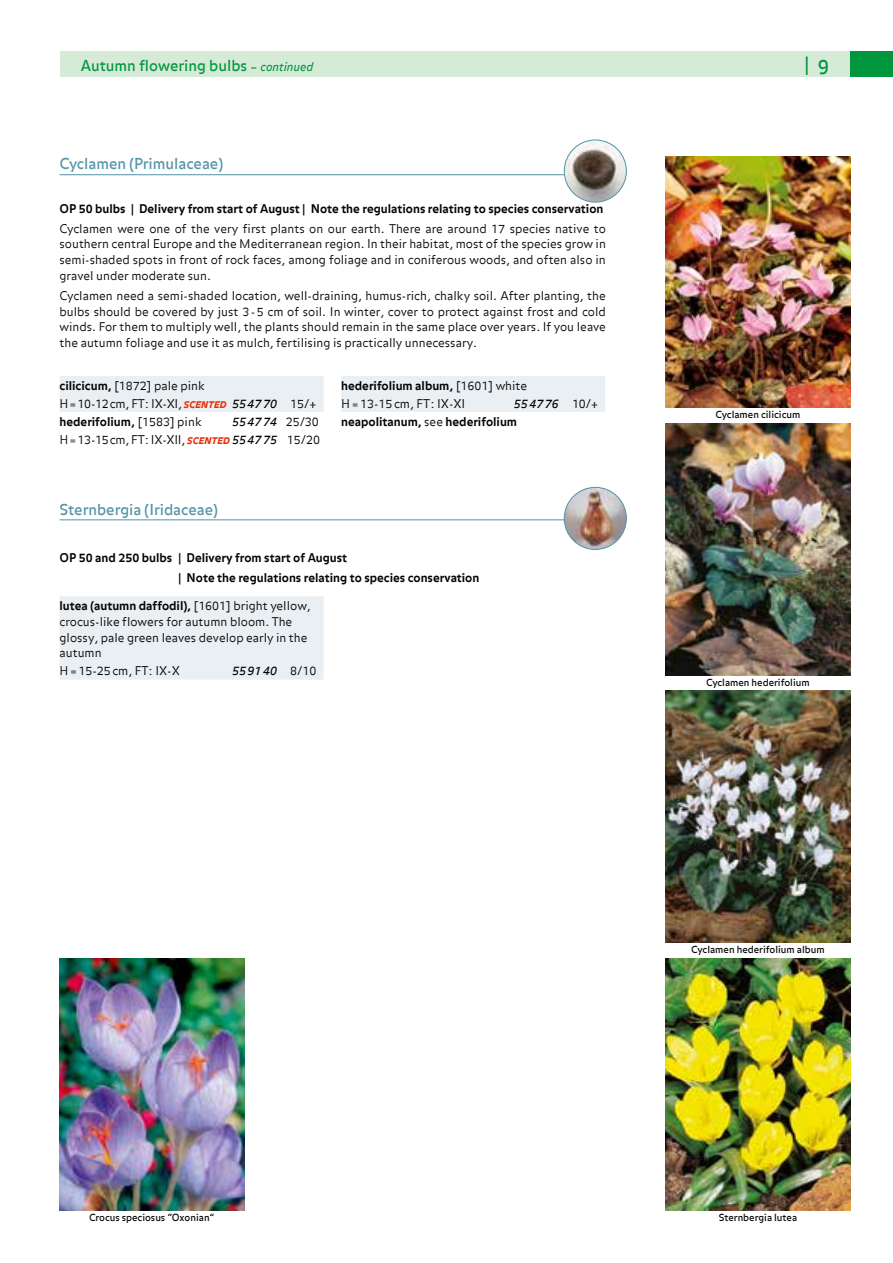
<style>
.page{position:relative;width:893px;height:1263px;background:#fff}
.page>*{position:absolute;margin:0;border:0;box-sizing:border-box;transform-origin:0 0}
.t1{font:19.5px "Balance OT";color:#00963e}
.t2{font:15px "Balance OT";color:#5193a7}
.t3{font:15px "Balance OT";color:#00963e}
.t4{font:300 12px/15.8px "Balance";color:#000}
.t5{font:700 12px/18px "Balance";color:#000}
.t6{font:300 12px/18px "Balance";letter-spacing:-.02em;color:#000;text-align:right}
.t7{font:italic 12px "Balance";color:#000}
.t8{font:9.75px "Balance OT";color:#000}
.s1{font-family:"Balance";font-style:italic;font-size:12px}
.s2{font-weight:700}
.s3{font-family:"Balance Bold Caps";font-weight:400;font-style:italic;color:#e63009}
.s4{font-weight:400;font-style:italic}
.s5{font-weight:300}
.s6{font-weight:300;font-style:normal}
</style>
<div class="page">
<div style="left:60px;top:51px;width:790px;height:26px;background:#d6ead8"></div>
<div style="left:850px;top:51px;width:43px;height:26px;background:#00963e"></div>
<hr style="left:60px;top:174px;width:546px;height:1px;background:#5193a7">
<img style="left:564px;top:140px;width:62px;height:62px;border-radius:30px">
<div style="left:564px;top:140px;width:63px;height:63px;border:1px solid #5193a7;border-radius:50%"></div>
<div style="left:60px;top:376px;width:264px;height:36px;background:#eaeff3"></div>
<div style="left:341px;top:376px;width:264px;height:36px;background:#eaeff3"></div>
<img style="left:665px;top:156px;width:185px;height:251px">
<img style="left:665px;top:423px;width:185px;height:252px">
<img style="left:665px;top:691px;width:185px;height:252px">
<hr style="left:60px;top:519px;width:546px;height:1px;background:#5193a7">
<img style="left:564px;top:487px;width:62px;height:62px;border-radius:31px">
<div style="left:564px;top:487px;width:63px;height:63px;border:1px solid #5193a7;border-radius:50%"></div>
<div style="left:60px;top:596px;width:264px;height:84px;background:#eaeff3"></div>
<img style="left:665px;top:959px;width:185px;height:252px">
<img style="left:60px;top:958px;width:184px;height:253px">
<p class="t3" style="left:81px;top:57px;width:234px">Autumn flowering bulbs <span class="s1">– continued</span></p>
<h1 class="t1" style="left:804px;top:53px;width:27px">| 9</h1>
<p class="t2" style="left:60px;top:155px;width:165px">Cyclamen (Primulaceae)</p>
<p class="t5" style="left:60px;top:200px;width:545px">OP 50 bulbs | Delivery from start of August | Note the regulations relating to species conservation</p>
<p class="t4" style="left:60px;top:221px;width:548px;text-align:justify">Cyclamen were one of the very first plants on our earth. There are around 17 species native to southern central Europe and the Mediterranean region. In their habitat, most of the species grow in semi-shaded spots in front of rock faces, among foliage and in coniferous woods, and often also in gravel under moderate sun.</p>
<p class="t4" style="left:60px;top:289px;width:548px;text-align:justify">Cyclamen need a semi-shaded location, well-draining, humus-rich, chalky soil. After planting, the bulbs should be covered by just 3-5 cm of soil. In winter, cover to protect against frost and cold winds. For them to multiply well, the plants should remain in the same place over years. If you leave the autumn foliage and use it as mulch, fertilising is practically unnecessary.</p>
<p class="t4" style="left:60px;top:377px;width:258px;line-height:18px"><span class="s2">cilicicum,</span> [1872] pale pink<br>H=10-12cm, FT: IX-XI, <span class="s3">scented</span> <span class="s4">554770</span> 15/+ <span class="s2">hederifolium,</span> [1583] pink</p>
<p class="t4" style="left:341px;top:377px;width:188px;line-height:18px"><span class="s2">hederifolium album,</span> [1601] white<br>H=13-15cm, FT: IX-XI</p>
<p class="t5" style="left:341px;top:395px;width:258px;text-indent:173px"><span class="s4">554776</span> <span class="s5">10/+ </span>neapolitanum, <span class="s5">see</span> hederifolium</p>
<p class="t8" style="left:716px;top:408px;width:86px">Cyclamen cilicicum</p>
<p class="t6" style="left:60px;top:413px;width:262px"><span class="s4">554774</span> 25/30<br>H=13-15cm, FT: IX-XII, <span class="s3">scented</span> <span class="s4">554775</span> 15/20</p>
<p class="t2" style="left:60px;top:500px;width:160px">Sternbergia (Iridaceae)</p>
<p class="t5" style="left:178px;top:549px;width:303px;line-height:20px;text-indent:-119px">OP 50 and 250 bulbs | Delivery from start of August<br>| Note the regulations relating to species conservation</p>
<p class="t4" style="left:60px;top:599px;width:253px"><span class="s2">lutea (autumn daffodil),</span> [1601] bright yellow, crocus-like flowers for autumn bloom. The glossy, pale green leaves develop early in the autumn</p>
<p class="t4" style="left:60px;top:664px;width:122px">H=15-25cm, FT: IX-X</p>
<p class="t7" style="left:232px;top:664px;width:86px">559140 <span class="s6">8/10</span></p>
<p class="t8" style="left:706px;top:676px;width:105px">Cyclamen hederifolium</p>
<p class="t8" style="left:691px;top:944px;width:135px">Cyclamen hederifolium album</p>
<p class="t8" style="left:89px;top:1212px;width:127px">Crocus speciosus “Oxonian”</p>
<p class="t8" style="left:719px;top:1212px;width:80px">Sternbergia lutea</p>
</div>
